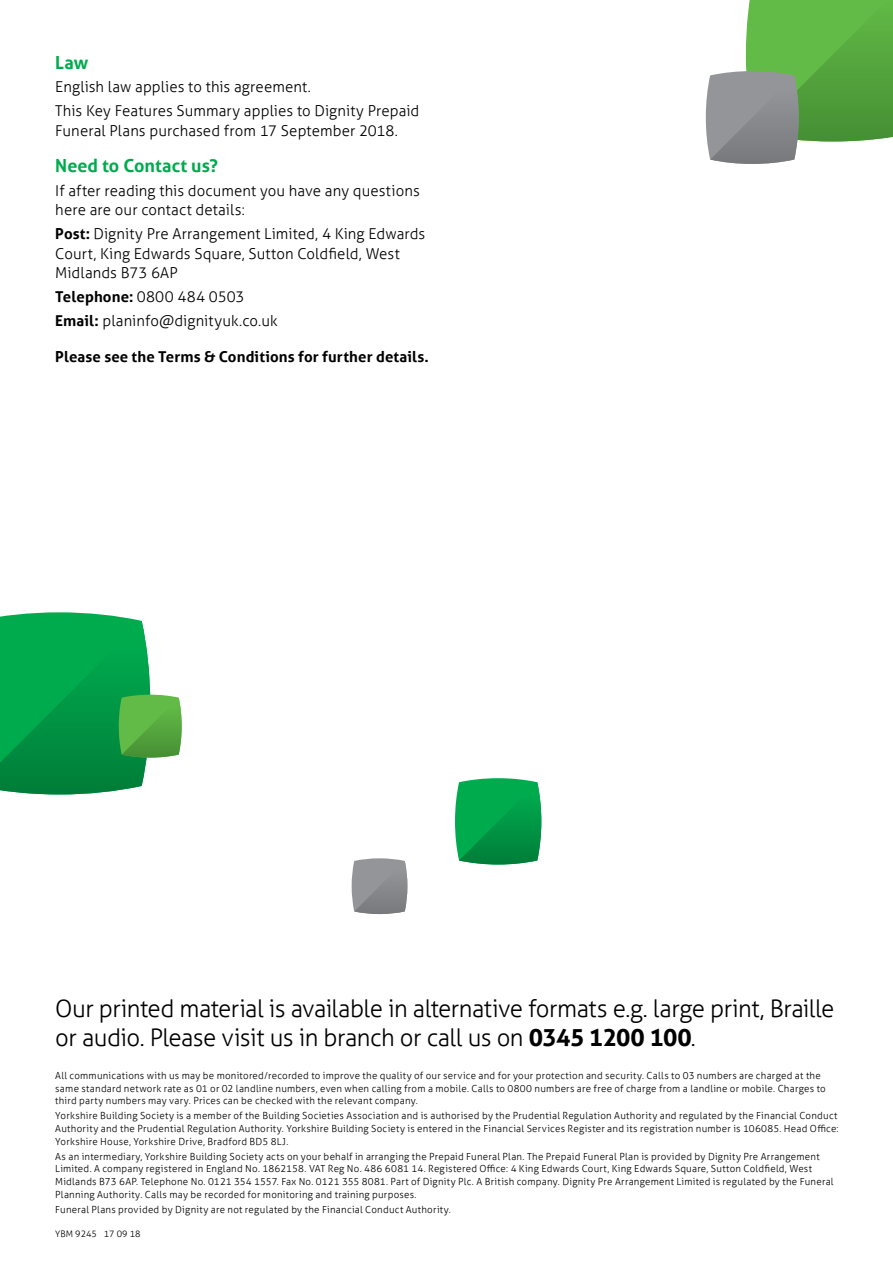
<style>
.page{position:relative;width:893px;height:1263px;background:#fff}
.page>*{position:absolute;margin:0;border:0;box-sizing:border-box;transform-origin:0 0}
.t1{font:300 24px/28.5px "YBSG Aller";letter-spacing:-.025em;color:#000}
.t2{font:700 18px "YBSG Aller";color:#00ab4e}
.t3{font:300 15px/19.5px "YBSG Aller";letter-spacing:.005em;color:#000}
.t4{font:700 15px "YBSG Aller";letter-spacing:.01em;color:#000}
.t5{font:300 9.75px/12.8px "YBSG Aller";letter-spacing:.025em;color:#000}
.t6{font:300 9px "YBSG Aller";color:#000}
.s1{font-weight:700}
</style>
<div class="page">
<svg style="left:455px;top:778px;width:86px;height:86px;background:#0ea352"></svg>
<svg style="left:0;top:612px;width:182px;height:182px;background:#30ac62"></svg>
<svg style="left:352px;top:858px;width:55px;height:56px;background:#919396"></svg>
<svg style="left:706px;top:0;width:187px;height:164px"></svg>
<h2 class="t2" style="left:55px;top:51px;width:34px">Law</h2>
<h3 class="t3" style="left:55px;top:75px;width:366px;line-height:23.7px">English law applies to this agreement.<br>This Key Features Summary applies to Dignity Prepaid</h3>
<h3 class="t3" style="left:55px;top:120px;width:344px">Funeral Plans purchased from 17 September 2018.</h3>
<h2 class="t2" style="left:55px;top:155px;width:164px">Need to Contact us?</h2>
<h3 class="t3" style="left:55px;top:181px;width:366px">If after reading this document you have any questions here are our contact details:</h3>
<h3 class="t3" style="left:55px;top:224px;width:371px"><span class="s1">Post:</span> Dignity Pre Arrangement Limited, 4 King Edwards<br>Court, King Edwards Square, Sutton Coldfield, West<br>Midlands B73 6AP</h3>
<h3 class="t3" style="left:55px;top:285px;width:224px;line-height:23.7px"><span class="s1">Telephone:</span> 0800 484 0503<br><span class="s1">Email:</span> planinfo@dignityuk.co.uk</h3>
<h3 class="t4" style="left:55px;top:347px;width:375px">Please see the Terms &amp; Conditions for further details.</h3>
<h1 class="t1" style="left:55px;top:994px;width:781px">Our printed material is available in alternative formats e.g. large print, Braille or audio. Please visit us in branch or call us on <span class="s1">0345 1200 100</span>.</h1>
<p class="t5" style="left:55px;top:1069px;width:772px">All communications with us may be monitored/recorded to improve the quality of our service and for your protection and security. Calls to 03 numbers are charged at the same standard network rate as 01 or 02 landline numbers, even when calling from a mobile. Calls to 0800 numbers are free of charge from a landline or mobile. Charges to third party numbers may vary. Prices can be checked with the relevant company.</p>
<p class="t5" style="left:55px;top:1109px;width:785px;text-align:justify">Yorkshire Building Society is a member of the Building Societies Association and is authorised by the Prudential Regulation Authority and regulated by the Financial Conduct Authority and the Prudential Regulation Authority. Yorkshire Building Society is entered in the Financial Services Register and its registration number is 106085. Head Office:<br>Yorkshire House, Yorkshire Drive, Bradford BD5 8LJ.</p>
<p class="t5" style="left:55px;top:1150px;width:780px">As an intermediary, Yorkshire Building Society acts on your behalf in arranging the Prepaid Funeral Plan. The Prepaid Funeral Plan is provided by Dignity Pre Arrangement Limited. A company registered in England No. 1862158. VAT Reg No. 486 6081 14. Registered Office: 4 King Edwards Court, King Edwards Square, Sutton Coldfield, West Midlands B73 6AP. Telephone No. 0121 354 1557. Fax No. 0121 355 8081. Part of Dignity Plc. A British company. Dignity Pre Arrangement Limited is regulated by the Funeral Planning Authority. Calls may be recorded for monitoring and training purposes.</p>
<p class="t5" style="left:55px;top:1203px;width:397px">Funeral Plans provided by Dignity are not regulated by the Financial Conduct Authority.</p>
<p class="t6" style="left:55px;top:1228px;width:87px">YBM 9245 17 09 18</p>
</div>
